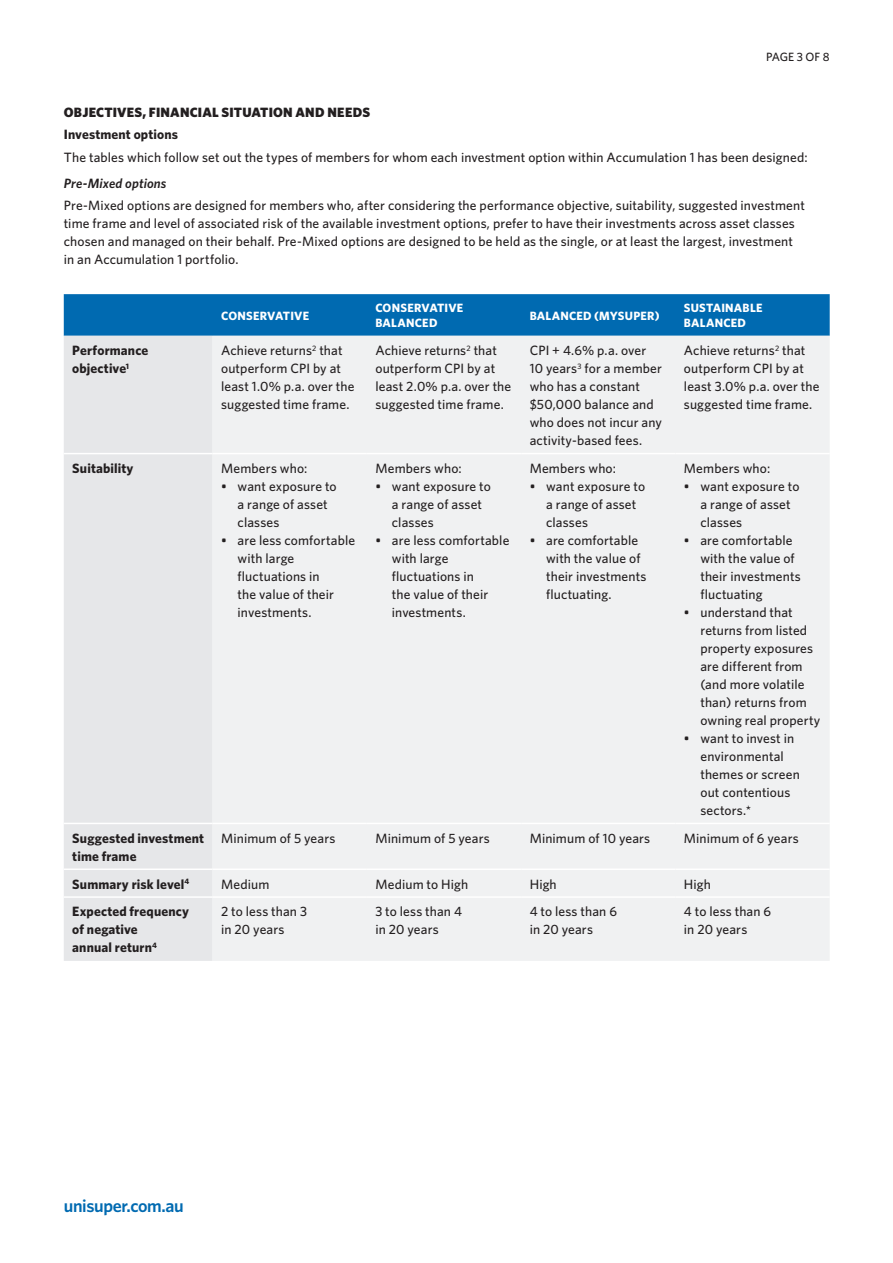
<style>
.page{position:relative;width:893px;height:1263px;background:#fff}
.page>*{position:absolute;margin:0;border:0;box-sizing:border-box;transform-origin:0 0}
.t1{font:600 18px "Whitney";letter-spacing:-.02em;color:#006ab1}
.t2{font:500 13.5px/18px "Whitney";letter-spacing:.01em;color:#231f20}
.t3{font:700 13.5px/18px "Whitney";letter-spacing:.01em;color:#231f20}
.t4{font:900 13.5px "Whitney";letter-spacing:.015em;color:#231f20}
.t5{font:italic 600 13.5px "Whitney";letter-spacing:.01em;color:#231f20}
.t6{font:700 12px/15px "Whitney";letter-spacing:.015em;color:#fff}
.t7{font:500 12px "Whitney";letter-spacing:-.015em;color:#231f20}
</style>
<div class="page">
<div style="left:64px;top:294px;width:766px;height:42px;background:#006ab1"></div>
<div style="left:64px;top:336px;width:149px;height:625px;background:#e6e7e9"></div>
<div style="left:213px;top:336px;width:617px;height:625px;background:#f0f1f2"></div>
<hr style="left:64px;top:453px;width:149px;height:1px;background:#fff">
<hr style="left:213px;top:453px;width:154px;height:1px;background:#fff">
<hr style="left:367px;top:453px;width:154px;height:1px;background:#fff">
<hr style="left:521px;top:453px;width:154px;height:1px;background:#fff">
<hr style="left:675px;top:453px;width:155px;height:1px;background:#fff">
<hr style="left:64px;top:823px;width:149px;height:1px;background:#fff">
<hr style="left:213px;top:823px;width:154px;height:1px;background:#fff">
<hr style="left:367px;top:823px;width:154px;height:1px;background:#fff">
<hr style="left:521px;top:823px;width:154px;height:1px;background:#fff">
<hr style="left:675px;top:823px;width:155px;height:1px;background:#fff">
<hr style="left:64px;top:868px;width:149px;height:2px;background:#fff">
<hr style="left:213px;top:868px;width:154px;height:2px;background:#fff">
<hr style="left:367px;top:868px;width:154px;height:2px;background:#fff">
<hr style="left:521px;top:868px;width:154px;height:2px;background:#fff">
<hr style="left:675px;top:868px;width:155px;height:2px;background:#fff">
<hr style="left:64px;top:896px;width:149px;height:2px;background:#fff">
<hr style="left:213px;top:896px;width:154px;height:2px;background:#fff">
<hr style="left:367px;top:896px;width:154px;height:2px;background:#fff">
<hr style="left:521px;top:896px;width:154px;height:2px;background:#fff">
<hr style="left:675px;top:896px;width:155px;height:2px;background:#fff">
<p class="t7" style="left:766px;top:49px;width:65px">PAGE 3 OF 8</p>
<p class="t4" style="left:64px;top:103px;width:308px">OBJECTIVES, FINANCIAL SITUATION AND NEEDS</p>
<p class="t3" style="left:64px;top:125px;width:116px">Investment options</p>
<p class="t2" style="left:64px;top:148px;width:745px">The tables which follow set out the types of members for whom each investment option within Accumulation 1 has been designed:</p>
<p class="t5" style="left:64px;top:174px;width:104px">Pre-Mixed options</p>
<p class="t2" style="left:64px;top:196px;width:743px">Pre-Mixed options are designed for members who, after considering the performance objective, suitability, suggested investment time frame and level of associated risk of the available investment options, prefer to have their investments across asset classes chosen and managed on their behalf. Pre-Mixed options are designed to be held as the single, or at least the largest, investment in an Accumulation 1 portfolio.</p>
<p class="t6" style="left:221px;top:308px;width:90px">CONSERVATIVE</p>
<p class="t6" style="left:375px;top:300px;width:90px">CONSERVATIVE<br>BALANCED</p>
<p class="t6" style="left:530px;top:308px;width:132px">BALANCED (MYSUPER)</p>
<p class="t6" style="left:684px;top:300px;width:80px">SUSTAINABLE<br>BALANCED</p>
<p class="t3" style="left:72px;top:341px;width:78px">Performance objective<sup>1</sup></p>
<p class="t2" style="left:221px;top:341px;width:135px">Achieve returns<sup>2</sup> that outperform CPI by at least 1.0% p.a. over the suggested time frame.</p>
<p class="t2" style="left:375px;top:341px;width:137px">Achieve returns<sup>2</sup> that outperform CPI by at least 2.0% p.a. over the suggested time frame.</p>
<p class="t2" style="left:530px;top:341px;width:134px">CPI + 4.6% p.a. over<br>10 years<sup>3</sup> for a member who has a constant $50,000 balance and who does not incur any activity-based fees.</p>
<p class="t2" style="left:684px;top:341px;width:137px">Achieve returns<sup>2</sup> that outperform CPI by at least 3.0% p.a. over the suggested time frame.</p>
<p class="t3" style="left:72px;top:459px;width:63px">Suitability</p>
<p class="t2" style="left:221px;top:459px;width:88px">Members who:</p>
<p class="t2" style="left:238px;top:477px;width:101px;text-indent:-16px">• want exposure to a range of asset classes</p>
<p class="t2" style="left:238px;top:531px;width:119px;text-indent:-16px">• are less comfortable with large fluctuations in<br>the value of their investments.</p>
<p class="t2" style="left:375px;top:459px;width:88px">Members who:</p>
<p class="t2" style="left:392px;top:477px;width:101px;text-indent:-17px">• want exposure to a range of asset classes</p>
<p class="t2" style="left:392px;top:531px;width:119px;text-indent:-17px">• are less comfortable with large fluctuations in<br>the value of their investments.</p>
<p class="t2" style="left:530px;top:459px;width:88px">Members who:</p>
<p class="t2" style="left:546px;top:477px;width:101px;text-indent:-16px">• want exposure to a range of asset classes</p>
<p class="t2" style="left:546px;top:531px;width:102px;text-indent:-16px">• are comfortable with the value of their investments fluctuating.</p>
<p class="t2" style="left:684px;top:459px;width:88px">Members who:</p>
<p class="t2" style="left:700px;top:477px;width:101px;text-indent:-16px">• want exposure to a range of asset classes</p>
<p class="t2" style="left:700px;top:531px;width:102px;text-indent:-16px">• are comfortable with the value of their investments fluctuating</p>
<p class="t2" style="left:700px;top:603px;width:121px;text-indent:-16px">• understand that returns from listed property exposures are different from (and more volatile than) returns from owning real property</p>
<p class="t2" style="left:700px;top:729px;width:101px;text-indent:-16px">• want to invest in environmental themes or screen out contentious sectors.*</p>
<p class="t3" style="left:72px;top:829px;width:133px">Suggested investment time frame</p>
<p class="t2" style="left:221px;top:829px;width:116px">Minimum of 5 years</p>
<p class="t2" style="left:375px;top:829px;width:116px">Minimum of 5 years</p>
<p class="t2" style="left:530px;top:829px;width:122px">Minimum of 10 years</p>
<p class="t2" style="left:684px;top:829px;width:116px">Minimum of 6 years</p>
<p class="t3" style="left:72px;top:874px;width:118px">Summary risk level<sup>4</sup></p>
<p class="t2" style="left:221px;top:875px;width:50px">Medium</p>
<p class="t2" style="left:375px;top:875px;width:94px">Medium to High</p>
<p class="t2" style="left:530px;top:875px;width:29px">High</p>
<p class="t2" style="left:684px;top:875px;width:29px">High</p>
<p class="t3" style="left:72px;top:902px;width:118px">Expected frequency of negative<br>annual return<sup>4</sup></p>
<p class="t2" style="left:221px;top:902px;width:87px">2 to less than 3 in 20 years</p>
<p class="t2" style="left:375px;top:902px;width:88px">3 to less than 4 in 20 years</p>
<p class="t2" style="left:530px;top:902px;width:89px">4 to less than 6 in 20 years</p>
<p class="t2" style="left:684px;top:902px;width:89px">4 to less than 6 in 20 years</p>
<h1 class="t1" style="left:64px;top:1194px;width:122px">unisuper.com.au</h1>
</div>
